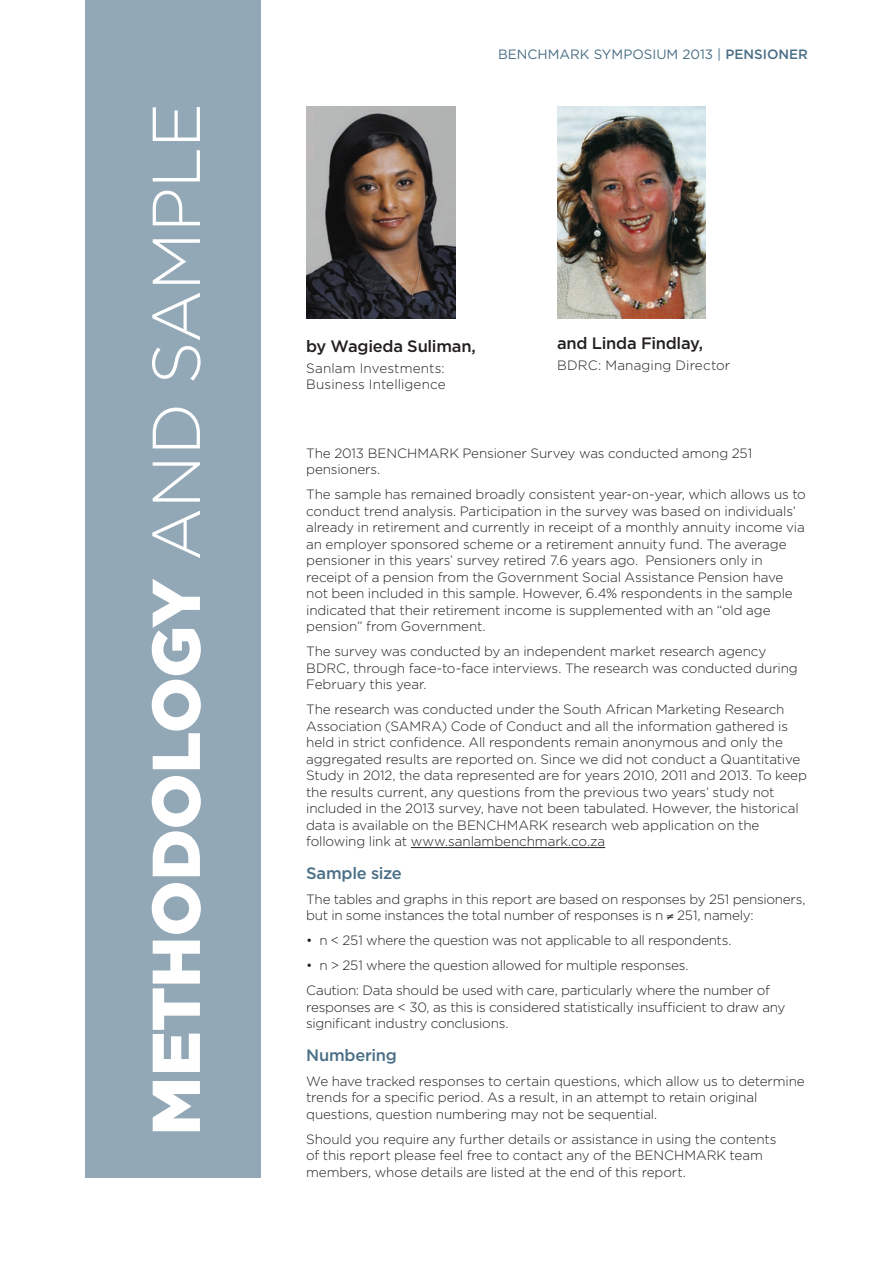
<style>
.page{position:relative;width:893px;height:1263px;background:#fff}
.page>*{position:absolute;margin:0;border:0;box-sizing:border-box;transform-origin:0 0}
.t1{font:900 67.5px "Gotham";letter-spacing:-.005em;color:#fff}
.t2{font:500 16.5px "Gotham";letter-spacing:-.015em;color:#231f20}
.t3{font:500 16.5px "Gotham";letter-spacing:-.015em;color:#4a6f86}
.t4{font:300 13.5px/16.5px "Gotham";letter-spacing:-.015em;color:#231f20}
.t5{font:300 13.5px/16.2px "Gotham";letter-spacing:.01em;color:#231f20}
.t6{font:13.5px "Gotham";color:#4a6f86}
.s1{font-weight:300}
.s2{font-weight:500}
</style>
<div class="page">
<hr style="left:411px;top:847px;width:194px;height:1px;background:#231f20">
<div style="left:85px;top:0;width:176px;height:1178px;background:#92a8b6"></div>
<img style="left:306px;top:106px;width:149px;height:213px">
<img style="left:557px;top:106px;width:149px;height:213px">
<h1 class="t1" style="left:130px;top:1135px;width:1034px;rotate:-90deg">METHODOLOGY <span class="s1">AND SAMPLE</span></h1>
<p class="t6" style="left:498px;top:45px;width:311px">BENCHMARK SYMPOSIUM 2013 | <span class="s2">PENSIONER</span></p>
<p class="t2" style="left:306px;top:336px;width:171px">by Wagieda Suliman,</p>
<p class="t5" style="left:306px;top:360px;width:141px">Sanlam Investments:<br>Business Intelligence</p>
<p class="t2" style="left:557px;top:333px;width:148px">and Linda Findlay,</p>
<p class="t5" style="left:557px;top:356px;width:175px">BDRC: Managing Director</p>
<p class="t4" style="left:306px;top:444px;width:448px">The 2013 BENCHMARK Pensioner Survey was conducted among 251 pensioners.</p>
<p class="t4" style="left:306px;top:486px;width:501px">The sample has remained broadly consistent year-on-year, which allows us to conduct trend analysis. Participation in the survey was based on individuals’ already in retirement and currently in receipt of a monthly annuity income via an employer sponsored scheme or a retirement annuity fund. The average pensioner in this years’ survey retired 7.6 years ago. Pensioners only in receipt of a pension from the Government Social Assistance Pension have not been included in this sample. However, 6.4% respondents in the sample indicated that their retirement income is supplemented with an “old age pension” from Government.</p>
<p class="t4" style="left:306px;top:643px;width:493px">The survey was conducted by an independent market research agency<br>BDRC, through face-to-face interviews. The research was conducted during<br>February this year.</p>
<p class="t4" style="left:306px;top:701px;width:502px">The research was conducted under the South African Marketing Research Association (SAMRA) Code of Conduct and all the information gathered is held in strict confidence. All respondents remain anonymous and only the aggregated results are reported on. Since we did not conduct a Quantitative Study in 2012, the data represented are for years 2010, 2011 and 2013. To keep the results current, any questions from the previous two years’ study not included in the 2013 survey, have not been tabulated. However, the historical data is available on the BENCHMARK research web application on the following link at www.sanlambenchmark.co.za</p>
<p class="t3" style="left:306px;top:862px;width:97px">Sample size</p>
<p class="t4" style="left:306px;top:890px;width:501px">The tables and graphs in this report are based on responses by 251 pensioners, but in some instances the total number of responses is n ≠ 251, namely:</p>
<p class="t4" style="left:306px;top:932px;width:427px">• n &lt; 251 where the question was not applicable to all respondents.</p>
<p class="t4" style="left:306px;top:953px;width:465px;line-height:25px">• n &gt; 251 where the question allowed for multiple responses.<br>Caution: Data should be used with care, particularly where the number of</p>
<p class="t4" style="left:306px;top:998px;width:481px">responses are &lt; 30, as this is considered statistically insufficient to draw any significant industry conclusions.</p>
<p class="t3" style="left:306px;top:1044px;width:92px">Numbering</p>
<p class="t4" style="left:306px;top:1072px;width:500px">We have tracked responses to certain questions, which allow us to determine trends for a specific period. As a result, in an attempt to retain original questions, question numbering may not be sequential.</p>
<p class="t4" style="left:306px;top:1130px;width:472px">Should you require any further details or assistance in using the contents of this report please feel free to contact any of the BENCHMARK team members, whose details are listed at the end of this report.</p>
</div>
